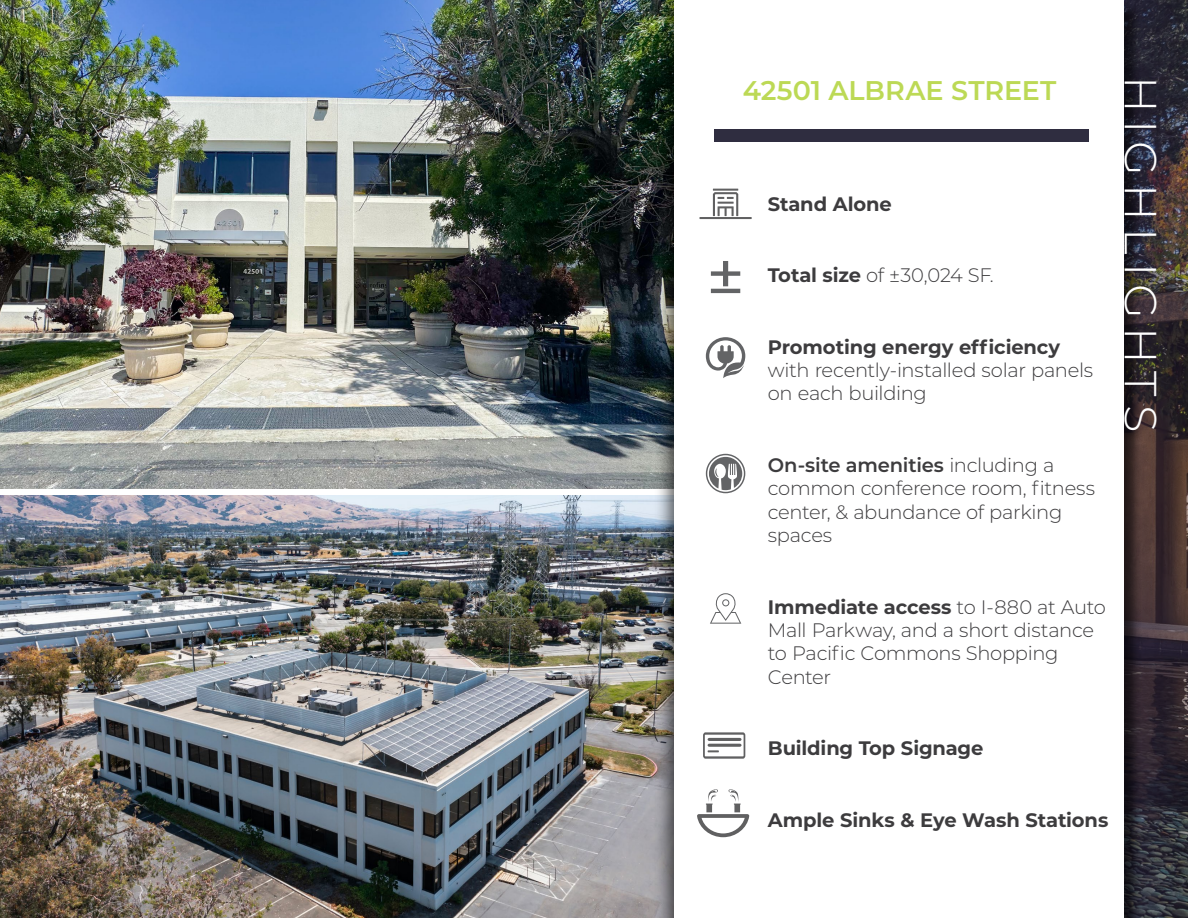
<style>
.page{position:relative;width:1188px;height:918px;background:#fff}
.page>*{position:absolute;margin:0;border:0;box-sizing:border-box;transform-origin:0 0}
.t1{font:300 45px "Montserrat";letter-spacing:.18em;color:#fff}
.t2{font:600 27px "Montserrat";color:#bcd955}
.t3{font:300 19.5px/23.4px "Montserrat";letter-spacing:-.015em;color:#3d3c3e}
.t4{font:700 19.5px "Montserrat";letter-spacing:-.005em;color:#3d3c3e}
.s1{font-weight:700}
.s2{font-weight:600}
</style>
<div class="page">
<svg style="left:1133px;top:0;width:55px;height:918px;background:#372f34"></svg>
<img style="left:0;top:0;width:653px;height:488px">
<img style="left:0;top:495px;width:653px;height:423px">
<div style="left:653px;top:0;width:480px;height:918px;background:#000;opacity:.61"></div>
<div style="left:674px;top:0;width:449px;height:918px;background:#fff"></div>
<div style="left:714px;top:130px;width:375px;height:12px;background:#2f2d40"></div>
<svg style="left:706px;top:454px;width:39px;height:39px"></svg>
<svg style="left:710px;top:593px;width:31px;height:31px"></svg>
<svg style="left:706px;top:337px;width:39px;height:41px"></svg>
<svg style="left:711px;top:261px;width:29px;height:32px"></svg>
<hr style="left:700px;top:217px;width:52px;height:2px;background:#606061">
<svg style="left:713px;top:192px;width:25px;height:24px"></svg>
<hr style="left:713px;top:189px;width:25px;height:2px;background:#606061">
<svg style="left:703px;top:732px;width:42px;height:27px"></svg>
<svg style="left:697px;top:789px;width:52px;height:48px"></svg>
<h2 class="t2" style="left:743px;top:71px;width:315px">42501 ALBRAE STREET</h2>
<p class="t4" style="left:768px;top:190px;width:125px">Stand Alone</p>
<p class="t3" style="left:768px;top:263px;width:228px"><span class="s1">Total size</span> of ±30,024 SF.</p>
<p class="t4" style="left:768px;top:333px;width:294px">Promoting energy efficiency</p>
<p class="t3" style="left:768px;top:358px;width:327px">with recently-installed solar panels on each building</p>
<p class="t3" style="left:768px;top:453px;width:329px"><span class="s2">On-site amenities</span> including a common conference room, fitness center, &amp; abundance of parking spaces</p>
<h1 class="t1" style="left:1171px;top:76px;width:359px;rotate:90deg">HIGHLIGHTS</h1>
<p class="t3" style="left:768px;top:594px;width:340px"><span class="s1">Immediate access</span> to I-880 at Auto<br>Mall Parkway, and a short distance to Pacific Commons Shopping<br>Center</p>
<p class="t4" style="left:768px;top:734px;width:217px">Building Top Signage</p>
<p class="t4" style="left:768px;top:806px;width:342px">Ample Sinks &amp; Eye Wash Stations</p>
</div>
